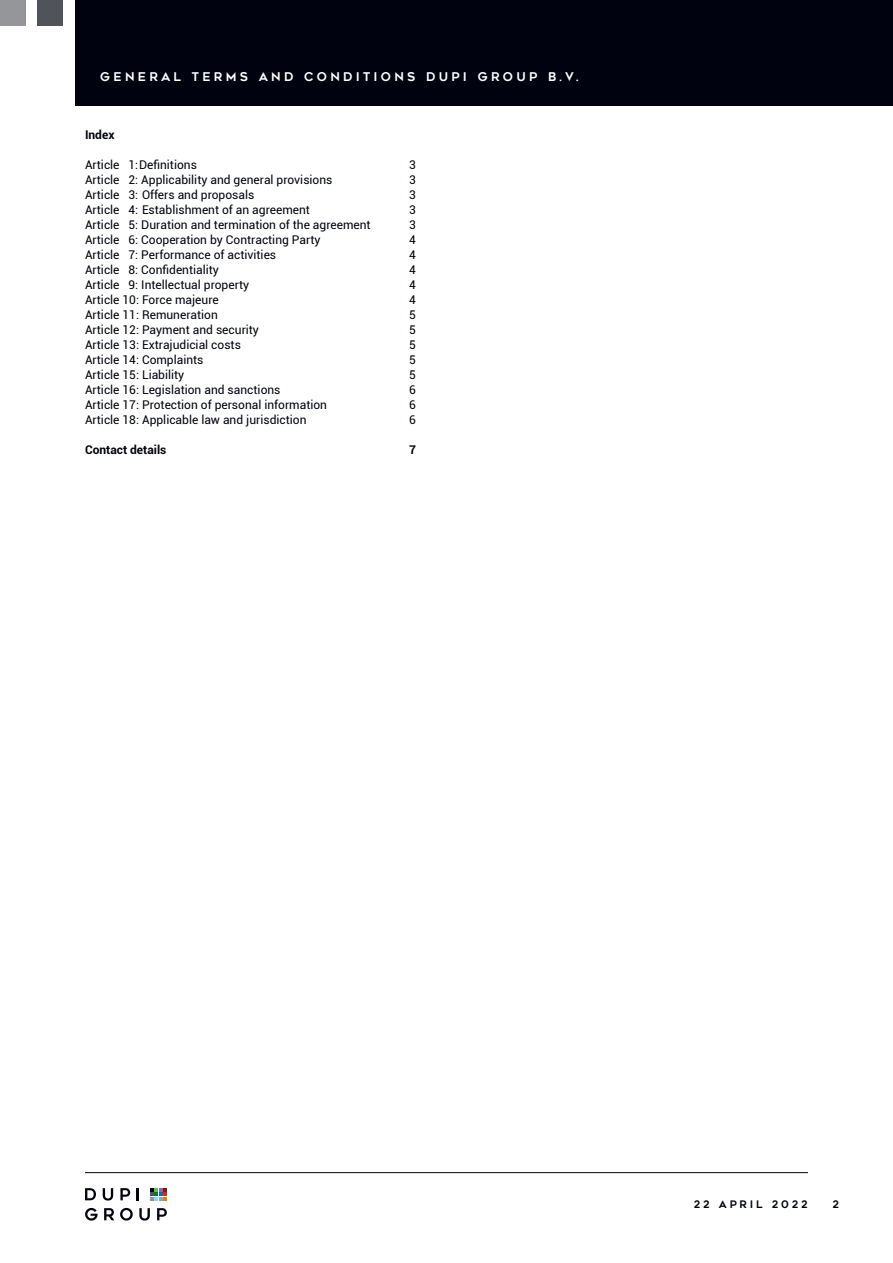
<style>
.page{position:relative;width:893px;height:1263px;background:#fff}
.page>*{position:absolute;margin:0;border:0;box-sizing:border-box;transform-origin:0 0}
.t1{font:12px "Roboto";color:#00030f}
.t2{font:12px "Geometos";letter-spacing:.275em;color:#fff}
.t3{font:700 12px "Roboto";color:#00030f}
.t4{font:10.35px "Geometos";letter-spacing:.275em;color:#00030f}
</style>
<div class="page">
<div style="left:0;top:0;width:25px;height:25px;background:#94969a"></div>
<div style="left:38px;top:0;width:25px;height:25px;background:#50535a"></div>
<div style="left:75px;top:0;width:818px;height:106px;background:#00030f"></div>
<hr style="left:85px;top:1172px;width:723px;height:1px;background:#00030f">
<svg style="left:150px;top:1188px;width:17px;height:12px"></svg>
<svg style="left:85px;top:1188px;width:11px;height:12px"></svg>
<svg style="left:103px;top:1188px;width:10px;height:12px"></svg>
<svg style="left:120px;top:1188px;width:10px;height:12px"></svg>
<svg style="left:137px;top:1188px;width:2px;height:12px"></svg>
<svg style="left:85px;top:1208px;width:13px;height:12px"></svg>
<svg style="left:104px;top:1208px;width:10px;height:12px"></svg>
<svg style="left:120px;top:1208px;width:13px;height:12px"></svg>
<svg style="left:139px;top:1208px;width:11px;height:12px"></svg>
<svg style="left:157px;top:1208px;width:10px;height:12px"></svg>
<p class="t2" style="left:100px;top:70px;width:480px">GENERAL TERMS AND CONDITIONS DUPI GROUP B.V.</p>
<p class="t3" style="left:85px;top:126px;width:31px">Index</p>
<p class="t1" style="left:85px;top:156px;width:113px">Article 1:Definitions</p>
<p class="t1" style="left:409px;top:156px;width:8px">3</p>
<p class="t1" style="left:85px;top:171px;width:249px">Article 2: Applicability and general provisions</p>
<p class="t1" style="left:409px;top:171px;width:8px">3</p>
<p class="t1" style="left:85px;top:186px;width:171px">Article 3: Offers and proposals</p>
<p class="t1" style="left:409px;top:186px;width:8px">3</p>
<p class="t1" style="left:85px;top:201px;width:226px">Article 4: Establishment of an agreement</p>
<p class="t1" style="left:409px;top:201px;width:8px">3</p>
<p class="t1" style="left:85px;top:216px;width:287px">Article 5: Duration and termination of the agreement</p>
<p class="t1" style="left:409px;top:216px;width:8px">3</p>
<p class="t1" style="left:85px;top:231px;width:237px">Article 6: Cooperation by Contracting Party</p>
<p class="t1" style="left:409px;top:231px;width:8px">4</p>
<p class="t1" style="left:85px;top:246px;width:193px">Article 7: Performance of activities</p>
<p class="t1" style="left:409px;top:246px;width:8px">4</p>
<p class="t1" style="left:85px;top:261px;width:135px">Article 8: Confidentiality</p>
<p class="t1" style="left:409px;top:261px;width:8px">4</p>
<p class="t1" style="left:85px;top:276px;width:166px">Article 9: Intellectual property</p>
<p class="t1" style="left:409px;top:276px;width:8px">4</p>
<p class="t1" style="left:85px;top:291px;width:135px">Article 10: Force majeure</p>
<p class="t1" style="left:409px;top:291px;width:8px">4</p>
<p class="t1" style="left:85px;top:306px;width:134px">Article 11: Remuneration</p>
<p class="t1" style="left:409px;top:306px;width:8px">5</p>
<p class="t1" style="left:85px;top:321px;width:175px">Article 12: Payment and security</p>
<p class="t1" style="left:409px;top:321px;width:8px">5</p>
<p class="t1" style="left:85px;top:336px;width:157px">Article 13: Extrajudicial costs</p>
<p class="t1" style="left:409px;top:336px;width:8px">5</p>
<p class="t1" style="left:85px;top:351px;width:120px">Article 14: Complaints</p>
<p class="t1" style="left:409px;top:351px;width:8px">5</p>
<p class="t1" style="left:85px;top:366px;width:101px">Article 15: Liability</p>
<p class="t1" style="left:409px;top:366px;width:8px">5</p>
<p class="t1" style="left:85px;top:381px;width:197px">Article 16: Legislation and sanctions</p>
<p class="t1" style="left:409px;top:381px;width:8px">6</p>
<p class="t1" style="left:85px;top:396px;width:244px">Article 17: Protection of personal information</p>
<p class="t1" style="left:409px;top:396px;width:8px">6</p>
<p class="t1" style="left:85px;top:411px;width:223px">Article 18: Applicable law and jurisdiction</p>
<p class="t1" style="left:409px;top:411px;width:8px">6</p>
<p class="t3" style="left:85px;top:441px;width:83px">Contact details</p>
<p class="t3" style="left:409px;top:441px;width:8px">7</p>
<p class="t4" style="left:694px;top:1199px;width:116px">22 APRIL 2022</p>
<p class="t4" style="left:832px;top:1199px;width:8px">2</p>
</div>
